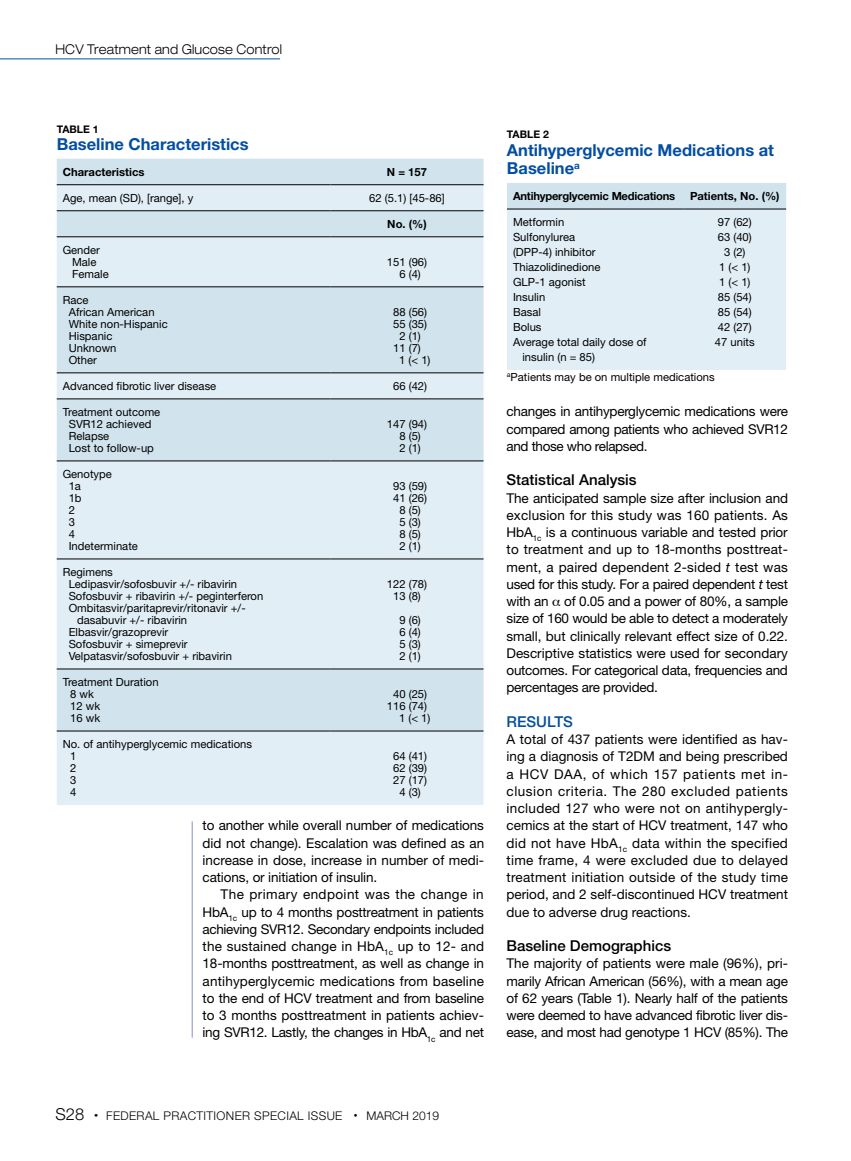
<style>
.page{position:relative;width:851px;height:1161px;background:#fff}
.page>*{position:absolute;margin:0;border:0;box-sizing:border-box;transform-origin:0 0}
.t1{font:700 16.5px/18px "Helvetica Neue LT Std";color:#034ea2}
.t2{font:500 15px "Helvetica Neue LT Std";color:#000}
.t3{font:500 15px "Helvetica Neue LT Std";color:#034ea2}
.t4{font:13.5px/17.2px "Helvetica Neue LT Std";letter-spacing:-.02em;color:#000;text-align:justify}
.t5{font:300 expanded 13.5px "Helvetica Neue LT Std";letter-spacing:.01em;color:#000;scale:.9 1}
.t6{font:300 12px "Helvetica Neue LT Std";letter-spacing:.03em;color:#000}
.t7{font:11.25px/12px "Helvetica Neue LT Std";color:#000}
.t8{font:700 11.25px "Helvetica Neue LT Std";letter-spacing:-.02em;color:#000}
.t9{font:700 11.25px "Helvetica Neue LT Std";color:#000}
.t10{font:700 10.5px "Helvetica Neue LT Std";color:#000}
.s1{font-style:italic}
.s2{font-size:16.5px}
</style>
<div class="page">
<hr style="left:0;top:58px;width:280px;height:1px;background:#034ea2">
<div style="left:57px;top:159px;width:426px;height:25px;background:#d1e4ee"></div>
<svg style="left:57px;top:185px;width:426px;height:620px;background:#d8e7ef"></svg>
<hr style="left:57px;top:184px;width:273px;height:1px;background:#000">
<hr style="left:330px;top:184px;width:153px;height:1px;background:#000">
<hr style="left:57px;top:211px;width:273px;height:1px;background:#000">
<hr style="left:330px;top:211px;width:153px;height:1px;background:#000">
<hr style="left:57px;top:237px;width:273px;height:1px;background:#000">
<hr style="left:330px;top:237px;width:153px;height:1px;background:#000">
<hr style="left:57px;top:287px;width:273px;height:1px;background:#000">
<hr style="left:330px;top:287px;width:153px;height:1px;background:#000">
<hr style="left:57px;top:373px;width:273px;height:1px;background:#000">
<hr style="left:330px;top:373px;width:153px;height:1px;background:#000">
<hr style="left:57px;top:399px;width:273px;height:1px;background:#000">
<hr style="left:330px;top:399px;width:153px;height:1px;background:#000">
<hr style="left:57px;top:461px;width:273px;height:1px;background:#000">
<hr style="left:330px;top:461px;width:153px;height:1px;background:#000">
<hr style="left:57px;top:559px;width:273px;height:1px;background:#000">
<hr style="left:330px;top:559px;width:153px;height:1px;background:#000">
<hr style="left:57px;top:669px;width:273px;height:1px;background:#000">
<hr style="left:330px;top:669px;width:153px;height:1px;background:#000">
<hr style="left:57px;top:731px;width:273px;height:1px;background:#000">
<hr style="left:330px;top:731px;width:153px;height:1px;background:#000">
<div style="left:507px;top:183px;width:279px;height:26px;background:#d1e4ee"></div>
<div style="left:507px;top:210px;width:279px;height:160px;background:#e1eef5"></div>
<hr style="left:507px;top:209px;width:176px;height:1px;background:#000">
<hr style="left:683px;top:209px;width:103px;height:1px;background:#000">
<hr style="left:192px;top:821px;width:1px;height:217px;background:#8490c8">
<p class="t5" style="left:56px;top:41px;width:253px">HCV Treatment and Glucose Control</p>
<p class="t10" style="left:57px;top:123px;width:44px">TABLE 1</p>
<p class="t1" style="left:57px;top:134px;width:193px">Baseline Characteristics</p>
<p class="t9" style="left:63px;top:165px;width:83px">Characteristics</p>
<p class="t8" style="left:387px;top:165px;width:42px">N = 157</p>
<p class="t7" style="left:63px;top:192px;width:132px">Age, mean (SD), [range], y</p>
<p class="t7" style="left:369px;top:192px;width:77px">62 (5.1) [45-86]</p>
<p class="t8" style="left:387px;top:217px;width:41px">No. (%)</p>
<p class="t7" style="left:72px;top:244px;width:38px;text-indent:-9px">Gender<br>Male<br>Female</p>
<p class="t7" style="left:387px;top:256px;width:42px;text-align:center">151 (96)<br>6 (4)</p>
<p class="t7" style="left:69px;top:294px;width:100px;text-indent:-6px">Race<br>African American<br>White non-Hispanic<br>Hispanic<br>Unknown<br>Other</p>
<p class="t7" style="left:393px;top:306px;width:35px">88 (56)</p>
<p class="t7" style="left:393px;top:318px;width:35px">55 (35)</p>
<p class="t7" style="left:399px;top:330px;width:23px">2 (1)</p>
<p class="t7" style="left:393px;top:342px;width:29px">11 (7)</p>
<p class="t7" style="left:399px;top:354px;width:33px">1 (&lt; 1)</p>
<p class="t7" style="left:63px;top:380px;width:155px">Advanced fibrotic liver disease</p>
<p class="t7" style="left:393px;top:380px;width:35px">66 (42)</p>
<p class="t7" style="left:69px;top:406px;width:93px;text-indent:-6px">Treatment outcome<br>SVR12 achieved<br>Relapse<br>Lost to follow-up</p>
<p class="t7" style="left:387px;top:418px;width:42px;text-align:center">147 (94)<br>8 (5)<br>2 (1)</p>
<p class="t7" style="left:69px;top:468px;width:71px;text-indent:-6px">Genotype<br>1a<br>1b<br>2<br>3<br>4<br>Indeterminate</p>
<p class="t7" style="left:393px;top:480px;width:35px;text-align:center">93 (59)<br>41 (26)<br>8 (5)<br>5 (3)<br>8 (5)<br>2 (1)</p>
<p class="t7" style="left:63px;top:566px;width:52px">Regimens</p>
<p class="t7" style="left:69px;top:578px;width:170px">Ledipasvir/sofosbuvir +/- ribavirin</p>
<p class="t7" style="left:69px;top:590px;width:196px">Sofosbuvir + ribavirin +/- peginterferon</p>
<p class="t7" style="left:69px;top:602px;width:178px">Ombitasvir/paritaprevir/ritonavir +/-</p>
<p class="t7" style="left:77px;top:614px;width:111px">dasabuvir +/- ribavirin</p>
<p class="t7" style="left:69px;top:626px;width:101px">Elbasvir/grazoprevir</p>
<p class="t7" style="left:69px;top:638px;width:120px">Sofosbuvir + simeprevir</p>
<p class="t7" style="left:69px;top:650px;width:165px">Velpatasvir/sofosbuvir + ribavirin</p>
<p class="t7" style="left:387px;top:578px;width:42px;text-align:center">122 (78)<br>13 (8)</p>
<p class="t7" style="left:399px;top:614px;width:23px;text-align:justify">9 (6)<br>6 (4)<br>5 (3)<br>2 (1)</p>
<p class="t7" style="left:70px;top:676px;width:90px;text-indent:-8px">Treatment Duration<br>8 wk<br>12 wk<br>16 wk</p>
<p class="t7" style="left:393px;top:688px;width:35px">40 (25)</p>
<p class="t7" style="left:387px;top:700px;width:42px">116 (74)</p>
<p class="t7" style="left:399px;top:712px;width:33px">1 (&lt; 1)</p>
<p class="t7" style="left:70px;top:738px;width:183px;text-indent:-8px">No. of antihyperglycemic medications<br>1<br>2<br>3<br>4</p>
<p class="t7" style="left:393px;top:750px;width:35px;text-align:center">64 (41)<br>62 (39)<br>27 (17)<br>4 (3)</p>
<p class="t4" style="left:202px;top:817px;width:283px">to another while overall number of medications did not change). Escalation was defined as an increase in dose, increase in number of medi&shy;cations, or initiation of insulin.</p>
<p class="t4" style="left:202px;top:886px;width:283px;text-indent:18px">The primary endpoint was the change in HbA<sub>1c</sub> up to 4 months posttreatment in patients achieving SVR12. Secondary endpoints included the sustained change in HbA<sub>1c</sub> up to 12- and 18-months posttreatment, as well as change in antihyperglycemic medications from baseline to the end of HCV treatment and from baseline to 3 months posttreatment in patients achiev&shy;ing SVR12. Lastly, the changes in HbA<sub>1c</sub> and net</p>
<p class="t10" style="left:507px;top:128px;width:44px">TABLE 2</p>
<p class="t1" style="left:507px;top:141px;width:268px">Antihyperglycemic Medications at<br>Baseline<sup>a</sup></p>
<p class="t8" style="left:513px;top:189px;width:164px">Antihyperglycemic Medications</p>
<p class="t9" style="left:690px;top:189px;width:91px">Patients, No. (%)</p>
<p class="t7" style="left:513px;top:216px;width:53px">Metformin</p>
<p class="t7" style="left:513px;top:231px;width:64px">Sulfonylurea</p>
<p class="t7" style="left:513px;top:246px;width:84px">(DPP-4) inhibitor</p>
<p class="t7" style="left:513px;top:261px;width:89px">Thiazolidinedione</p>
<p class="t7" style="left:513px;top:276px;width:74px">GLP-1 agonist</p>
<p class="t7" style="left:513px;top:291px;width:34px">Insulin</p>
<p class="t7" style="left:513px;top:306px;width:29px">Basal</p>
<p class="t7" style="left:513px;top:321px;width:30px">Bolus</p>
<p class="t7" style="left:513px;top:336px;width:135px">Average total daily dose of</p>
<p class="t7" style="left:522px;top:351px;width:74px">insulin (n = 85)</p>
<p class="t7" style="left:714px;top:214px;width:41px;line-height:15px;text-align:center">97 (62)<br>63 (40)<br>3 (2)<br>1 (&lt; 1)<br>1 (&lt; 1)<br>85 (54)<br>85 (54)<br>42 (27)<br>47 units</p>
<p class="t7" style="left:507px;top:370px;width:209px"><sup>a</sup>Patients may be on multiple medications</p>
<p class="t4" style="left:506px;top:403px;width:283px">changes in antihyperglycemic medications were compared among patients who achieved SVR12 and those who relapsed.</p>
<p class="t2" style="left:506px;top:471px;width:132px">Statistical Analysis</p>
<p class="t4" style="left:506px;top:489px;width:283px">The anticipated sample size after inclusion and exclusion for this study was 160 patients. As HbA<sub>1c</sub> is a continuous variable and tested prior to treatment and up to 18-months posttreat&shy;ment, a paired dependent 2-sided <span class="s1">t</span> test was used for this study. For a paired dependent <span class="s1">t</span> test with an of 0.05 and a power of 80%, a sample size of 160 would be able to detect a moderately small, but clinically relevant effect size of 0.22.<br>Descriptive statistics were used for secondary outcomes. For categorical data, frequencies and percentages are provided.</p>
<p class="t3" style="left:506px;top:712px;width:68px">RESULTS</p>
<p class="t4" style="left:506px;top:730px;width:283px">A total of 437 patients were identified as hav&shy;ing a diagnosis of T2DM and being prescribed a HCV DAA, of which 157 patients met in&shy;clusion criteria. The 280 excluded patients included 127 who were not on antihypergly&shy;cemics at the start of HCV treatment, 147 who did not have HbA<sub>1c</sub> data within the specified time frame, 4 were excluded due to delayed treatment initiation outside of the study time period, and 2 self-discontinued HCV treatment due to adverse drug reactions.</p>
<p class="t2" style="left:506px;top:937px;width:166px">Baseline Demographics</p>
<p class="t4" style="left:506px;top:955px;width:283px">The majority of patients were male (96%), pri&shy;marily African American (56%), with a mean age of 62 years (Table 1). Nearly half of the patients were deemed to have advanced fibrotic liver dis&shy;ease, and most had genotype 1 HCV (85%). The</p>
<p class="t6" style="left:56px;top:1108px;width:385px"><span class="s2">S28</span> <sup>•</sup> FEDERAL PRACTITIONER SPECIAL ISSUE <sup>•</sup> MARCH 2019</p>
</div>
